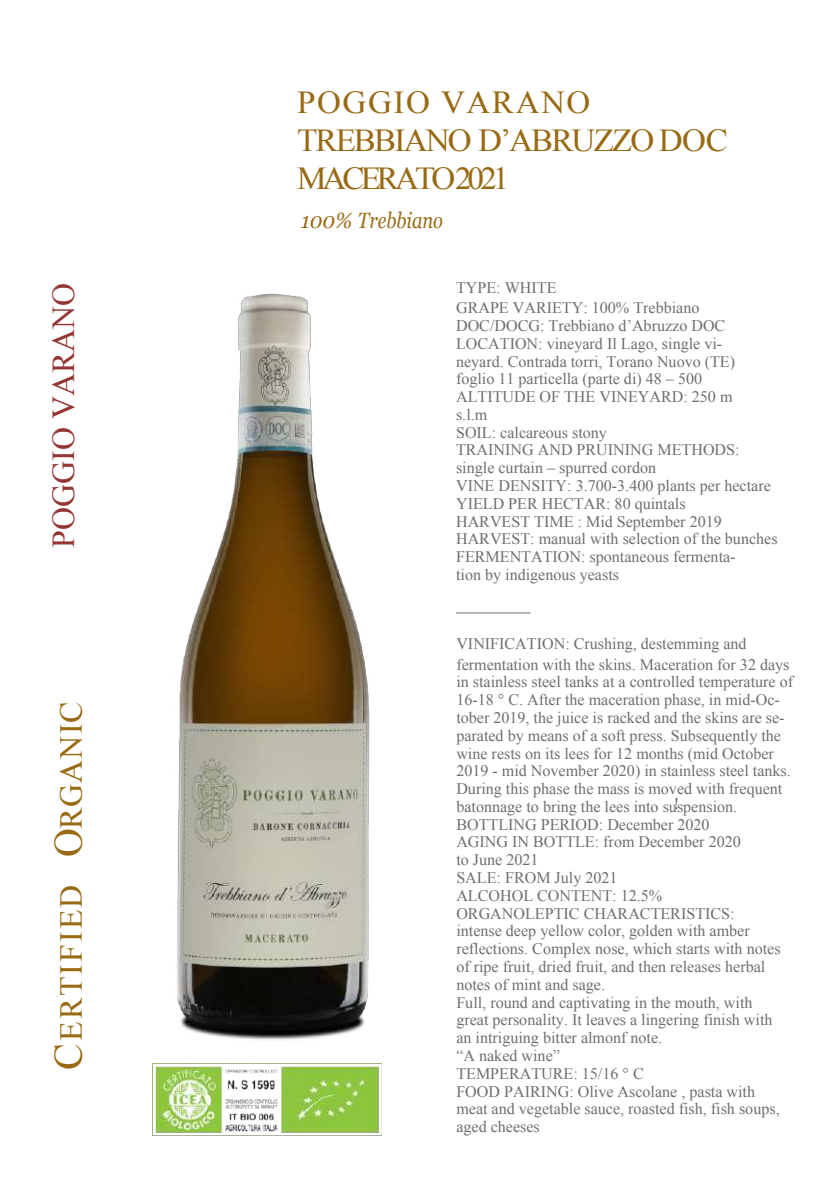
<style>
.page{position:relative;width:840px;height:1192px;background:#fff}
.page>*{position:absolute;margin:0;border:0;box-sizing:border-box;transform-origin:0 0}
.t1{font:32px/38px "Times New Roman";letter-spacing:-.055em;color:#986a14;scale:1.04 1}
.t2{font:32px "Times New Roman";letter-spacing:.065em;color:#986a14}
.t3{font:32px "Times New Roman";color:#933634}
.t4{font:italic 22px "Georgia";color:#996b14;scale:.93 1}
.t5{font:16px/17.8px "Times New Roman";color:#6c6e70}
.t6{font:16px "Georgia";color:#6c6e70;scale:.9 1}
.s1{font-size:40px}
</style>
<div class="page">
<img style="left:177px;top:294px;width:354px;height:839px">
<img style="left:152px;top:1063px;width:229px;height:72px">
<h1 class="t3" style="left:42px;top:548px;width:267px;rotate:-90deg">POGGIO VARANO</h1>
<h1 class="t2" style="left:50px;top:1069px;width:370px;rotate:-90deg"><span class="s1">C</span>ERTIFIED <span class="s1">O</span>RGANIC</h1>
<h1 class="t1" style="left:297px;top:83px;width:416px">POGGIO VARANO<br>TREBBIANO D’ABRUZZO DOC<br>MACERATO2021</h1>
<h2 class="t4" style="left:301px;top:204px;width:154px">100% Trebbiano</h2>
<p class="t5" style="left:456px;top:277px;width:245px;line-height:20.4px">TYPE: WHITE<br>GRAPE VARIETY: 100% Trebbiano</p>
<p class="t5" style="left:456px;top:316px;width:323px">DOC/DOCG: Trebbiano d’Abruzzo DOC LOCATION: vineyard Il Lago, single vi-<br>neyard. Contrada torri, Torano Nuovo (TE)<br>foglio 11 particella (parte di) 48 – 500<br>ALTITUDE OF THE VINEYARD: 250 m<br>s.l.m<br>SOIL: calcareous stony<br>TRAINING AND PRUINING METHODS: single curtain – spurred cordon<br>VINE DENSITY: 3.700-3.400 plants per hectare YIELD PER HECTAR: 80 quintals<br>HARVEST TIME : Mid September 2019<br>HARVEST: manual with selection of the bunches FERMENTATION: spontaneous fermenta-<br>tion by indigenous yeasts</p>
<p class="t5" style="left:456px;top:633px;width:335px;line-height:20.2px">VINIFICATION: Crushing, destemming and fermentation with the skins. Maceration for 32 days</p>
<p class="t5" style="left:456px;top:672px;width:338px">in stainless steel tanks at a controlled temperature of 16-18 ° C. After the maceration phase, in mid-Oc&shy;tober 2019, the juice is racked and the skins are se&shy;parated by means of a soft press. Subsequently the wine rests on its lees for 12 months (mid October 2019 - mid November 2020) in stainless steel tanks.<br>During this phase the mass is moved with frequent batonnage to bring the lees into suspension.<br>BOTTLING PERIOD: December 2020<br>AGING IN BOTTLE: from December 2020<br>to June 2021<br>SALE: FROM July 2021<br>ALCOHOL CONTENT: 12.5%<br>ORGANOLEPTIC CHARACTERISTICS:<br>intense deep yellow color, golden with amber reflections. Complex nose, which starts with notes of ripe fruit, dried fruit, and then releases herbal notes of mint and sage.<br>Full, round and captivating in the mouth, with<br>great personality. It leaves a lingering finish with<br>an intriguing bitter almonf note.<br>“A naked wine”<br>TEMPERATURE: 15/16 ° C<br>FOOD PAIRING: Olive Ascolane , pasta with<br>meat and vegetable sauce, roasted fish, fish soups, aged cheeses</p>
<p class="t6" style="left:674px;top:792px;width:7px">!</p>
</div>
